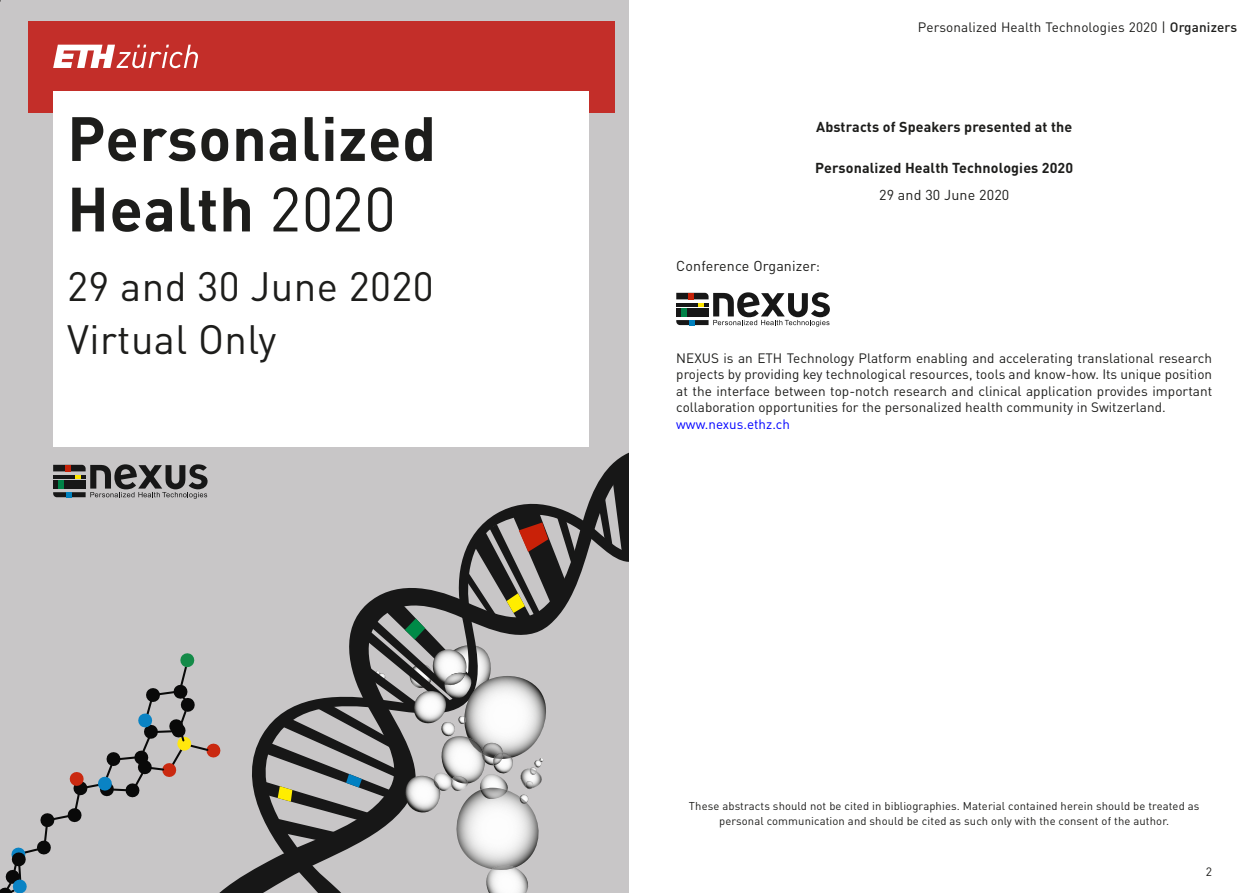
<style>
.page{position:relative;width:1259px;height:893px;background:#fff}
.page>*{position:absolute;margin:0;border:0;box-sizing:border-box;transform-origin:0 0}
.t1{font:700 61.5px/70.5px "DIN Pro";letter-spacing:.01em;color:#1d1d1b}
.t2{font:40.5px "DIN Pro";letter-spacing:.01em;color:#1d1d1b}
.lauftext{font:14.25px "DIN Pro";letter-spacing:.01em;color:#1d1d1b}
.titel_lauftext{font:700 14.25px "DIN Pro";letter-spacing:.01em;color:#1d1d1b}
.lauftext-2{font:700 14.25px "DIN Pro";letter-spacing:.01em;color:#1d1d1b}
.abstractlauftext{font:13.5px/16.5px "DIN Pro";color:#1d1d1b;text-align:justify}
.abstractlauftext-2{font:13.5px "DIN Pro";color:#00f}
.t3{font:12px "DIN Pro";color:#1d1d1b}
._11-Impressum{font:11.25px/15px "DIN Pro";letter-spacing:.01em;color:#1d1d1b;text-align:center}
.s1{font-weight:400}
.s2{font-weight:500}
</style>
<div class="page">
<div style="left:0;top:0;width:629px;height:893px;background:#c8c6c7"></div>
<div style="left:28px;top:21px;width:586px;height:92px;background:#c32e29"></div>
<div style="left:53px;top:91px;width:536px;height:355px;background:#fff"></div>
<svg style="left:40px;top:671px;width:144px;height:169px"></svg>
<svg style="left:0;top:840px;width:51px;height:53px"></svg>
<svg style="left:180px;top:654px;width:4px;height:13px"></svg>
<svg style="left:69px;top:684px;width:115px;height:114px"></svg>
<svg style="left:53px;top:464px;width:131px;height:34px"></svg>
<svg style="left:184px;top:464px;width:412px;height:429px"></svg>
<svg style="left:234px;top:495px;width:395px;height:398px"></svg>
<svg style="left:596px;top:452px;width:33px;height:107px"></svg>
<svg style="left:221px;top:891px;width:130px;height:2px"></svg>
<img style="left:451px;top:846px;width:92px;height:23px">
<img style="left:485px;top:867px;width:44px;height:26px">
<img style="left:492px;top:865px;width:23px;height:5px">
<svg style="left:257px;top:508px;width:322px;height:338px"></svg>
<svg style="left:53px;top:45px;width:145px;height:23px"></svg>
<svg style="left:676px;top:292px;width:154px;height:35px"></svg>
<p class="t1" style="left:67px;top:96px;width:370px">Personalized<br>Health <span class="s1">2020</span></p>
<p class="t2" style="left:67px;top:255px;width:368px">29 and 30 June 2020</p>
<p class="t2" style="left:67px;top:308px;width:211px">Virtual Only</p>
<p class="abstractlauftext" style="left:918px;top:17px;width:321px">Personalized Health Technologies 2020 | <span class="s2">Organizers</span></p>
<p class="lauftext-2" style="left:816px;top:115px;width:258px">Abstracts of Speakers presented at the</p>
<p class="titel_lauftext" style="left:815px;top:156px;width:259px">Personalized Health Technologies 2020</p>
<p class="lauftext" style="left:879px;top:184px;width:132px">29 and 30 June 2020</p>
<p class="lauftext" style="left:676px;top:254px;width:145px">Conference Organizer:</p>
<p class="abstractlauftext" style="left:676px;top:348px;width:537px">NEXUS is an ETH Technology Platform enabling and accelerating translational research projects by providing key technological resources, tools and know-how. Its unique position at the interface between top-notch research and clinical application provides important collaboration opportunities for the personalized health community in Switzerland.</p>
<p class="abstractlauftext-2" style="left:676px;top:413px;width:115px">www.nexus.ethz.ch</p>
<p class="_11-Impressum" style="left:689px;top:797px;width:512px">These abstracts should not be cited in bibliographies. Material contained herein should be treated as personal communication and should be cited as such only with the consent of the author.</p>
<p class="t3" style="left:1206px;top:862px;width:8px">2</p>
</div>
